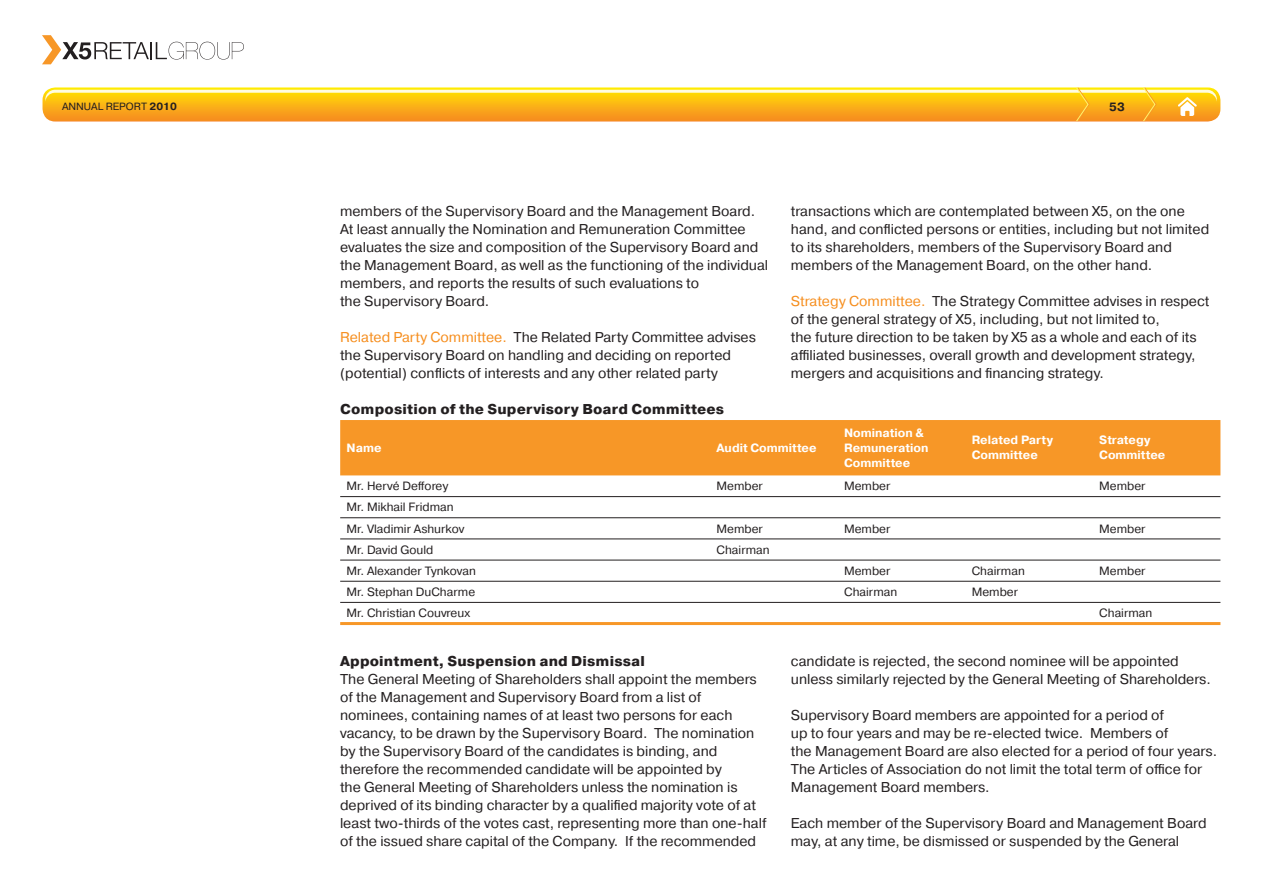
<style>
.page{position:relative;width:1263px;height:893px;background:#fff}
.page>*{position:absolute;margin:0;border:0;box-sizing:border-box;transform-origin:0 0}
.t1{font:14.25px/18px "Pragmatica";color:#231f20}
.t2{font:800 14.25px "Pragmatica";letter-spacing:.01em;color:#231f20}
.t3{font:12px/21.1px "Pragmatica";color:#231f20}
.t4{font:700 12px/15px "Pragmatica";color:#fff}
.t5{font:700 12px "Pragmatica";color:#231f20}
.t6{font:10.5px "Pragmatica";color:#231f20}
.s1{font-weight:700}
.s2{color:#f68e1e}
</style>
<div class="page">
<svg style="left:42px;top:35px;width:202px;height:29px"></svg>
<svg style="left:45px;top:87px;width:1172px;height:35px;background:#fbbc2c"></svg>
<div style="left:340px;top:420px;width:880px;height:55px;background:#f79727"></div>
<hr style="left:340px;top:496px;width:880px;height:1px;background:#231f20">
<hr style="left:340px;top:517px;width:880px;height:1px;background:#231f20">
<hr style="left:340px;top:539px;width:880px;height:1px;background:#231f20">
<hr style="left:340px;top:560px;width:880px;height:1px;background:#231f20">
<hr style="left:340px;top:581px;width:880px;height:1px;background:#231f20">
<hr style="left:340px;top:602px;width:880px;height:1px;background:#231f20">
<hr style="left:340px;top:622px;width:880px;height:3px;background:#f79727">
<p class="t6" style="left:62px;top:102px;width:117px">ANNUAL REPORT <span class="s1">2010</span></p>
<p class="t5" style="left:1109px;top:102px;width:17px">53</p>
<p class="t1" style="left:340px;top:203px;width:430px">members of the Supervisory Board and the Management Board.<br>At least annually the Nomination and Remuneration Committee evaluates the size and composition of the Supervisory Board and the Management Board, as well as the functioning of the individual members, and reports the results of such evaluations to<br>the Supervisory Board.</p>
<p class="t1" style="left:340px;top:329px;width:417px"><span class="s2">Related Party Committee.</span> The Related Party Committee advises the Supervisory Board on handling and deciding on reported (potential) conflicts of interests and any other related party</p>
<p class="t1" style="left:791px;top:203px;width:420px">transactions which are contemplated between X5, on the one hand, and conflicted persons or entities, including but not limited to its shareholders, members of the Supervisory Board and members of the Management Board, on the other hand.</p>
<p class="t1" style="left:791px;top:293px;width:420px"><span class="s2">Strategy Committee.</span> The Strategy Committee advises in respect of the general strategy of X5, including, but not limited to,<br>the future direction to be taken by X5 as a whole and each of its affiliated businesses, overall growth and development strategy, mergers and acquisitions and financing strategy.</p>
<p class="t2" style="left:340px;top:404px;width:385px">Composition of the Supervisory Board Committees</p>
<p class="t4" style="left:347px;top:441px;width:36px">Name</p>
<p class="t4" style="left:716px;top:441px;width:102px">Audit Committee</p>
<p class="t4" style="left:844px;top:426px;width:86px">Nomination &amp;<br>Remuneration<br>Committee</p>
<p class="t4" style="left:972px;top:434px;width:83px">Related Party<br>Committee</p>
<p class="t4" style="left:1099px;top:434px;width:68px">Strategy<br>Committee</p>
<p class="t3" style="left:347px;top:476px;width:103px">Mr. Hervé Defforey</p>
<p class="t3" style="left:716px;top:476px;width:48px">Member</p>
<p class="t3" style="left:844px;top:476px;width:48px">Member</p>
<p class="t3" style="left:1099px;top:476px;width:48px">Member</p>
<p class="t3" style="left:347px;top:498px;width:119px">Mr. Mikhail Fridman<br>Mr. Vladimir Ashurkov</p>
<p class="t3" style="left:716px;top:519px;width:48px">Member</p>
<p class="t3" style="left:844px;top:519px;width:48px">Member</p>
<p class="t3" style="left:1099px;top:519px;width:48px">Member</p>
<p class="t3" style="left:347px;top:540px;width:88px">Mr. David Gould</p>
<p class="t3" style="left:716px;top:540px;width:55px">Chairman</p>
<p class="t3" style="left:347px;top:561px;width:131px">Mr. Alexander Tynkovan</p>
<p class="t3" style="left:844px;top:561px;width:48px">Member</p>
<p class="t3" style="left:972px;top:561px;width:55px">Chairman</p>
<p class="t3" style="left:1099px;top:561px;width:48px">Member</p>
<p class="t3" style="left:347px;top:582px;width:130px">Mr. Stephan DuCharme</p>
<p class="t3" style="left:844px;top:582px;width:55px">Chairman</p>
<p class="t3" style="left:972px;top:582px;width:48px">Member</p>
<p class="t3" style="left:347px;top:603px;width:125px">Mr. Christian Couvreux</p>
<p class="t3" style="left:1099px;top:603px;width:55px">Chairman</p>
<p class="t2" style="left:340px;top:656px;width:306px">Appointment, Suspension and Dismissal</p>
<p class="t1" style="left:340px;top:671px;width:428px">The General Meeting of Shareholders shall appoint the members of the Management and Supervisory Board from a list of nominees, containing names of at least two persons for each vacancy, to be drawn by the Supervisory Board. The nomination by the Supervisory Board of the candidates is binding, and therefore the recommended candidate will be appointed by<br>the General Meeting of Shareholders unless the nomination is deprived of its binding character by a qualified majority vote of at least two-thirds of the votes cast, representing more than one-half of the issued share capital of the Company. If the recommended</p>
<p class="t1" style="left:791px;top:653px;width:421px">candidate is rejected, the second nominee will be appointed unless similarly rejected by the General Meeting of Shareholders.</p>
<p class="t1" style="left:791px;top:707px;width:428px">Supervisory Board members are appointed for a period of<br>up to four years and may be re-elected twice. Members of<br>the Management Board are also elected for a period of four years.<br>The Articles of Association do not limit the total term of office for Management Board members.</p>
<p class="t1" style="left:791px;top:815px;width:417px">Each member of the Supervisory Board and Management Board may, at any time, be dismissed or suspended by the General</p>
</div>
